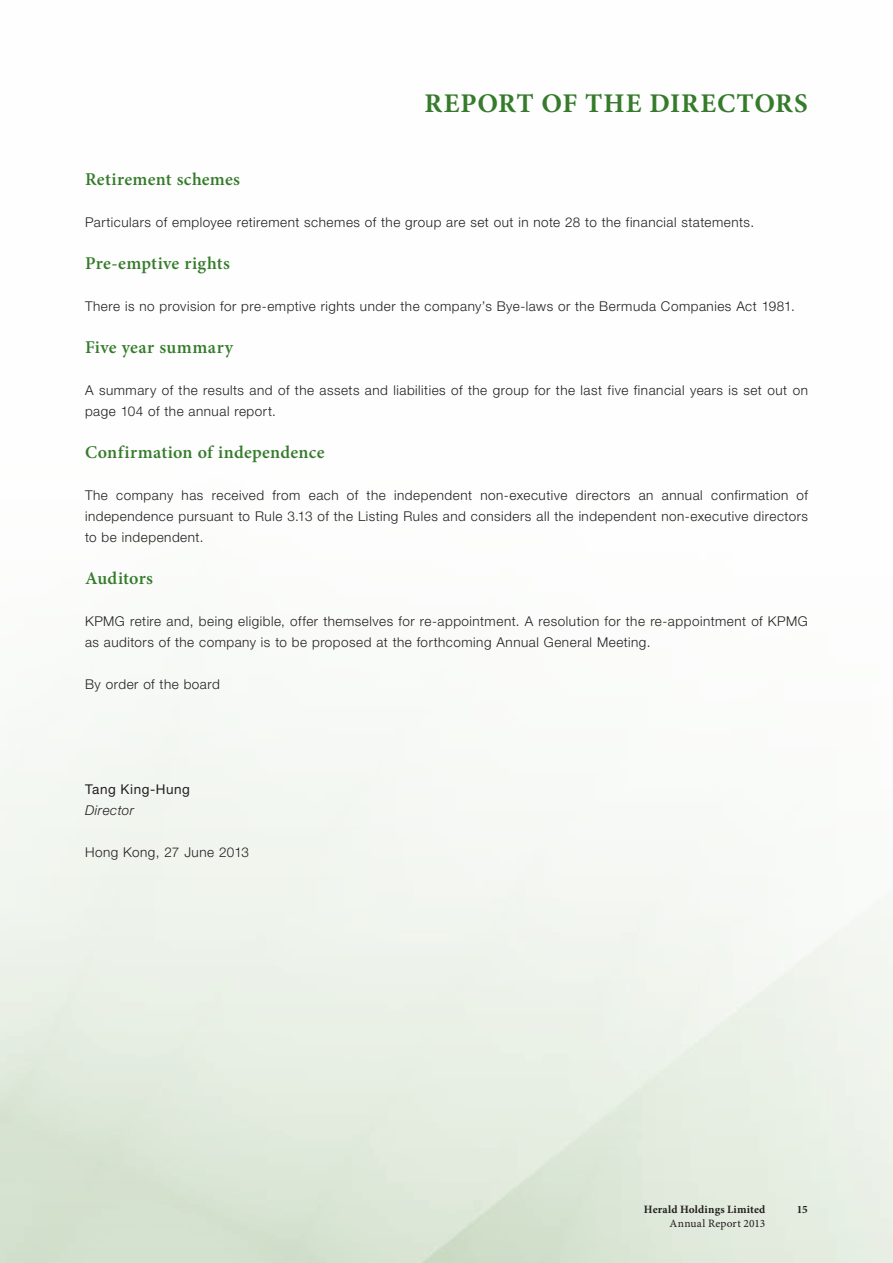
<style>
.page{position:relative;width:893px;height:1263px;background:#fff}
.page>*{position:absolute;margin:0;border:0;box-sizing:border-box;transform-origin:0 0}
.t1{font:700 27px "Minion Pro";letter-spacing:.03em;color:#357b2b}
.t2{font:600 18px "Minion Pro";letter-spacing:.015em;color:#357b2b}
.t3{font:300 13.5px/21px "Helvetica Neue LT Std";letter-spacing:.04em;color:#231f20}
.t4{font:13.5px "Helvetica Neue LT Std";letter-spacing:.035em;color:#231f20}
.t5{font:italic 300 13.5px "Helvetica Neue LT Std";letter-spacing:.035em;color:#231f20}
.t6{font:700 11.25px "Minion Pro";letter-spacing:.01em;color:#231f20}
.t7{font:11.25px "Minion Pro Capt";letter-spacing:.02em;color:#231f20}
</style>
<div class="page">
<h1 class="t1" style="left:424px;top:84px;width:385px">REPORT OF THE DIRECTORS</h1>
<h2 class="t2" style="left:85px;top:167px;width:157px">Retirement schemes</h2>
<p class="t3" style="left:85px;top:211px;width:671px">Particulars of employee retirement schemes of the group are set out in note 28 to the financial statements.</p>
<h2 class="t2" style="left:85px;top:251px;width:146px">Pre-emptive rights</h2>
<p class="t3" style="left:85px;top:295px;width:711px">There is no provision for pre-emptive rights under the company’s Bye-laws or the Bermuda Companies Act 1981.</p>
<h2 class="t2" style="left:85px;top:335px;width:149px">Five year summary</h2>
<p class="t3" style="left:85px;top:379px;width:724px">A summary of the results and of the assets and liabilities of the group for the last five financial years is set out on page 104 of the annual report.</p>
<h2 class="t2" style="left:85px;top:440px;width:241px">Confirmation of independence</h2>
<p class="t3" style="left:85px;top:484px;width:724px;text-align:justify">The company has received from each of the independent non-executive directors an annual confirmation of independence pursuant to Rule 3.13 of the Listing Rules and considers all the independent non-executive directors to be independent.</p>
<h2 class="t2" style="left:85px;top:566px;width:69px">Auditors</h2>
<p class="t3" style="left:85px;top:610px;width:724px">KPMG retire and, being eligible, offer themselves for re-appointment. A resolution for the re-appointment of KPMG as auditors of the company is to be proposed at the forthcoming Annual General Meeting.</p>
<p class="t3" style="left:85px;top:673px;width:136px">By order of the board</p>
<p class="t4" style="left:85px;top:781px;width:106px">Tang King-Hung</p>
<p class="t5" style="left:85px;top:802px;width:51px">Director</p>
<p class="t3" style="left:85px;top:841px;width:165px">Hong Kong, 27 June 2013</p>
<p class="t6" style="left:644px;top:1202px;width:123px">HERALD HOLDINGS LIMITED</p>
<p class="t7" style="left:669px;top:1216px;width:97px">Annual Report 2013</p>
<p class="t6" style="left:797px;top:1202px;width:13px">15</p>
</div>
